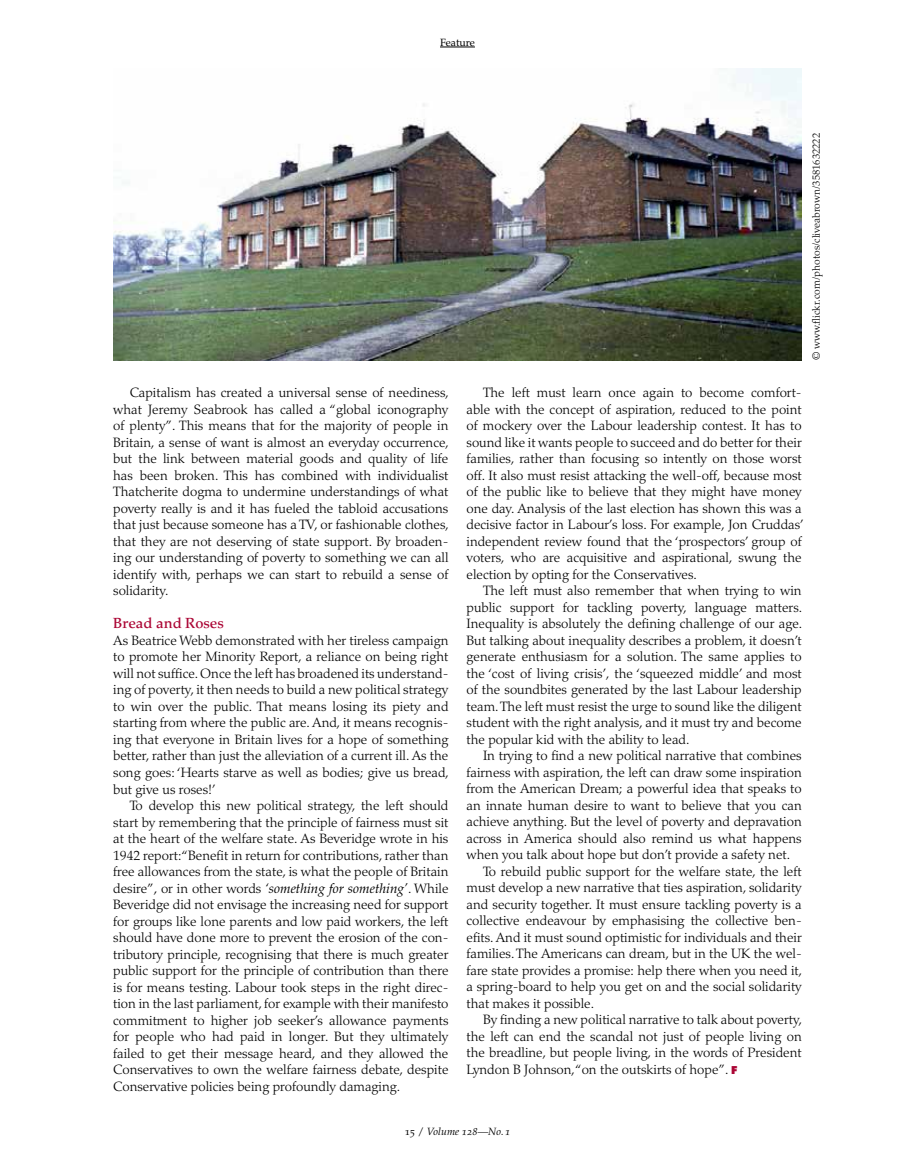
<style>
.page{position:relative;width:915px;height:1170px;background:#fff}
.page>*{position:absolute;margin:0;border:0;box-sizing:border-box;transform-origin:0 0}
.t1{font:500 14.7px "Palatino LT Std";color:#ab0635}
.t2{font:300 13.5px/16.5px "Palatino LT Std";color:#000;text-align:justify}
.t3{font:300 10.5px "Palatino LT Std";color:#000}
.t4{font:italic 10.5px "Palatino LT Std";color:#000}
.t5{font:10.5px "Palatino LT Std";color:#000}
.s1{font-weight:400;font-style:italic}
.s2{font-family:"Futura Std";font-weight:800;font-size:10.5px;color:#ab0635}
.s3{font-style:normal}
</style>
<div class="page">
<img style="left:113px;top:68px;width:688px;height:292px">
<hr style="left:440px;top:47px;width:35px;height:1px;background:#000">
<p class="t5" style="left:440px;top:36px;width:36px">Feature</p>
<p class="t2" style="left:113px;top:384px;width:337px;text-indent:16px">Capitalism has created a universal sense of neediness, what Jeremy Seabrook has called a “global iconography of plenty”. This means that for the majority of people in Britain, a sense of want is almost an everyday occurrence, but the link between material goods and quality of life has been broken. This has combined with individualist Thatcherite dogma to undermine understandings of what poverty really is and it has fueled the tabloid accusations that just because someone has a TV, or fashionable clothes, that they are not deserving of state support. By broaden&shy;ing our understanding of poverty to something we can all identify with, perhaps we can start to rebuild a sense of solidarity.</p>
<p class="t1" style="left:113px;top:614px;width:112px">Bread and Roses</p>
<p class="t2" style="left:113px;top:632px;width:337px">As Beatrice Webb demonstrated with her tireless campaign to promote her Minority Report, a reliance on being right will not suffice. Once the left has broadened its understand&shy;ing of poverty, it then needs to build a new political strategy to win over the public. That means losing its piety and starting from where the public are. And, it means recognis&shy;ing that everyone in Britain lives for a hope of something better, rather than just the alleviation of a current ill. As the song goes: ‘Hearts starve as well as bodies; give us bread, but give us roses!’</p>
<p class="t2" style="left:113px;top:797px;width:337px;text-indent:16px">To develop this new political strategy, the left should start by remembering that the principle of fairness must sit at the heart of the welfare state. As Beveridge wrote in his 1942 report: “Benefit in return for contributions, rather than free allowances from the state, is what the people of Britain desire”<span class="s1">,</span> or in other words <span class="s1">‘something for something’</span>. While Beveridge did not envisage the increasing need for support for groups like lone parents and low paid workers, the left should have done more to prevent the erosion of the con&shy;tributory principle, recognising that there is much greater public support for the principle of contribution than there is for means testing. Labour took steps in the right direc&shy;tion in the last parliament, for example with their manifesto commitment to higher job seeker’s allowance payments for people who had paid in longer. But they ultimately failed to get their message heard, and they allowed the Conservatives to own the welfare fairness debate, despite Conservative policies being profoundly damaging.</p>
<p class="t3" style="left:809px;top:360px;width:229px;rotate:-90deg">© www.flickr.com/photos/cliveabrown/3581632222</p>
<p class="t2" style="left:466px;top:384px;width:338px;text-align:left;text-indent:16px">The left must learn once again to become comfort&shy;able with the concept of aspiration, reduced to the point of mockery over the Labour leadership contest. It has to sound like it wants people to succeed and do better for their families, rather than focusing so intently on those worst off. It also must resist attacking the well-off, because most of the public like to believe that they might have money one day. Analysis of the last election has shown this was a decisive factor in Labour’s loss. For example, Jon Cruddas’ independent review found that the ‘prospectors’ group of voters, who are acquisitive and aspirational, swung the election by opting for the Conservatives.</p>
<p class="t2" style="left:466px;top:582px;width:337px;text-indent:16px">The left must also remember that when trying to win public support for tackling poverty, language matters.<br>Inequality is absolutely the defining challenge of our age.<br>But talking about inequality describes a problem, it doesn’t generate enthusiasm for a solution. The same applies to the ‘cost of living crisis’, the ‘squeezed middle’ and most of the soundbites generated by the last Labour leadership team. The left must resist the urge to sound like the diligent student with the right analysis, and it must try and become the popular kid with the ability to lead.</p>
<p class="t2" style="left:483px;top:747px;width:320px">In trying to find a new political narrative that combines</p>
<p class="t2" style="left:466px;top:764px;width:336px">fairness with aspiration, the left can draw some inspiration</p>
<p class="t2" style="left:466px;top:780px;width:337px">from the American Dream; a powerful idea that speaks to</p>
<p class="t2" style="left:466px;top:797px;width:336px">an innate human desire to want to believe that you can</p>
<p class="t2" style="left:466px;top:813px;width:336px">achieve anything. But the level of poverty and depravation</p>
<p class="t2" style="left:466px;top:830px;width:336px">across in America should also remind us what happens</p>
<p class="t2" style="left:466px;top:846px;width:325px">when you talk about hope but don’t provide a safety net.</p>
<p class="t2" style="left:483px;top:863px;width:320px">To rebuild public support for the welfare state, the left</p>
<p class="t2" style="left:466px;top:879px;width:336px">must develop a new narrative that ties aspiration, solidarity</p>
<p class="t2" style="left:466px;top:896px;width:337px">and security together. It must ensure tackling poverty is a</p>
<p class="t2" style="left:466px;top:912px;width:337px">collective endeavour by emphasising the collective ben-</p>
<p class="t2" style="left:466px;top:929px;width:337px">efits. And it must sound optimistic for individuals and their</p>
<p class="t2" style="left:466px;top:945px;width:337px">families. The Americans can dream, but in the UK the wel-</p>
<p class="t2" style="left:466px;top:962px;width:337px">fare state provides a promise: help there when you need it,</p>
<p class="t2" style="left:466px;top:978px;width:336px">a spring-board to help you get on and the social solidarity</p>
<p class="t2" style="left:466px;top:995px;width:129px">that makes it possible.</p>
<p class="t2" style="left:483px;top:1011px;width:320px">By finding a new political narrative to talk about poverty,</p>
<p class="t2" style="left:466px;top:1028px;width:336px">the left can end the scandal not just of people living on</p>
<p class="t2" style="left:466px;top:1044px;width:336px">the breadline, but people living, in the words of President</p>
<p class="t2" style="left:466px;top:1061px;width:272px">Lyndon B Johnson, “on the outskirts of hope”. <span class="s2">F</span></p>
<p class="t4" style="left:404px;top:1125px;width:107px"><span class="s3">15 /</span> Volume 128—No.1</p>
</div>
